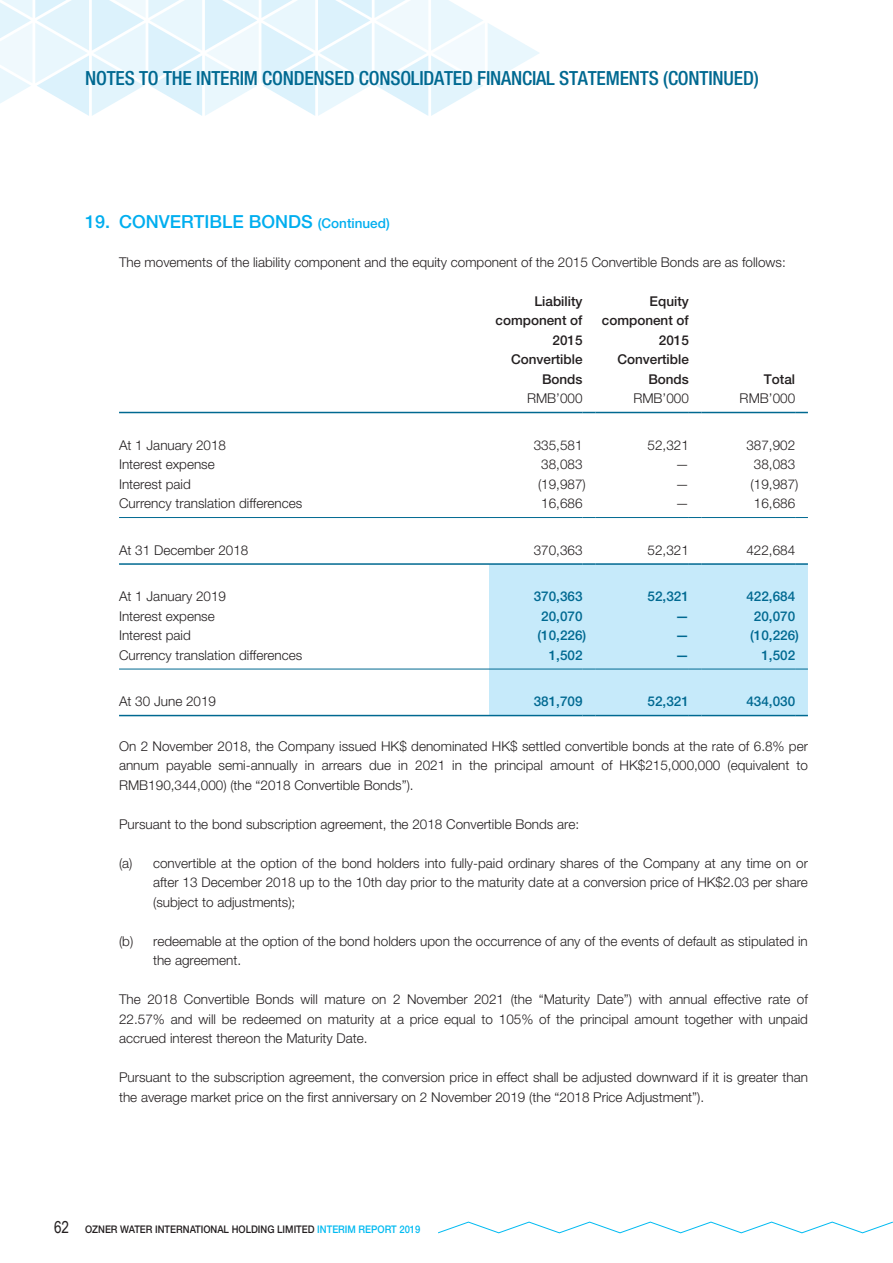
<style>
.page{position:relative;width:893px;height:1263px;background:#fff}
.page>*{position:absolute;margin:0;border:0;box-sizing:border-box;transform-origin:0 0}
.t1{font:500 condensed 19.5px "Helvetica Neue LT Std";letter-spacing:-.01em;color:#006991}
.t2{font:500 18px "Helvetica Neue LT Std";color:#00aeef}
.t3{font:300 13.5px/19.5px "Helvetica Neue LT Std";color:#231f20;text-align:justify}
.t4{font:500 13.5px/19.5px "Helvetica Neue LT Std";color:#231f20;text-align:right}
.t5{font:500 13.5px "Helvetica Neue LT Std";color:#006991}
.t6{font:500 10.5px "Helvetica Neue LT Std";color:#231f20;scale:.9 1}
.s1{font-size:13.5px}
.s2{font-family:"Arial Narrow";font-weight:400;font-size:16.5px}
.s3{color:#00baf1}
</style>
<div class="page">
<svg style="left:438px;top:1221px;width:455px;height:13px"></svg>
<div style="left:489px;top:565px;width:319px;height:150px;background:#c6eafa"></div>
<svg style="left:795px;top:412px;width:13px;height:1px"></svg>
<svg style="left:795px;top:563px;width:13px;height:2px"></svg>
<svg style="left:795px;top:715px;width:13px;height:1px"></svg>
<svg style="left:795px;top:517px;width:13px;height:1px"></svg>
<svg style="left:795px;top:669px;width:13px;height:1px"></svg>
<hr style="left:119px;top:517px;width:370px;height:1px;background:#006991">
<hr style="left:489px;top:517px;width:94px;height:1px;background:#006991">
<svg style="left:583px;top:517px;width:12px;height:1px"></svg>
<hr style="left:595px;top:517px;width:94px;height:1px;background:#006991">
<svg style="left:689px;top:517px;width:13px;height:1px"></svg>
<hr style="left:702px;top:517px;width:93px;height:1px;background:#006991">
<hr style="left:119px;top:669px;width:370px;height:1px;background:#006991">
<hr style="left:489px;top:669px;width:94px;height:1px;background:#006991">
<svg style="left:583px;top:669px;width:12px;height:1px"></svg>
<hr style="left:595px;top:669px;width:94px;height:1px;background:#006991">
<svg style="left:689px;top:669px;width:13px;height:1px"></svg>
<hr style="left:702px;top:669px;width:93px;height:1px;background:#006991">
<hr style="left:119px;top:563px;width:370px;height:2px;background:#006991">
<hr style="left:489px;top:563px;width:94px;height:2px;background:#006991">
<svg style="left:583px;top:563px;width:12px;height:2px"></svg>
<hr style="left:595px;top:563px;width:94px;height:2px;background:#006991">
<svg style="left:689px;top:563px;width:13px;height:2px"></svg>
<hr style="left:702px;top:563px;width:93px;height:2px;background:#006991">
<hr style="left:119px;top:715px;width:370px;height:1px;background:#006991">
<hr style="left:489px;top:715px;width:94px;height:1px;background:#006991">
<svg style="left:583px;top:715px;width:12px;height:1px"></svg>
<hr style="left:595px;top:715px;width:94px;height:1px;background:#006991">
<svg style="left:689px;top:715px;width:13px;height:1px"></svg>
<hr style="left:702px;top:715px;width:93px;height:1px;background:#006991">
<hr style="left:119px;top:412px;width:370px;height:1px;background:#006991">
<hr style="left:489px;top:412px;width:94px;height:1px;background:#006991">
<svg style="left:583px;top:412px;width:12px;height:1px"></svg>
<hr style="left:595px;top:412px;width:94px;height:1px;background:#006991">
<svg style="left:689px;top:412px;width:13px;height:1px"></svg>
<hr style="left:702px;top:412px;width:93px;height:1px;background:#006991">
<svg style="left:0;top:0;width:539px;height:116px"></svg>
<h1 class="t1" style="left:85px;top:66px;width:675px">NOTES TO THE INTERIM CONDENSED CONSOLIDATED FINANCIAL STATEMENTS (CONTINUED)</h1>
<h2 class="t2" style="left:85px;top:210px;width:306px">19. CONVERTIBLE BONDS <span class="s1">(Continued)</span></h2>
<p class="t3" style="left:119px;top:252px;width:668px">The movements of the liability component and the equity component of the 2015 Convertible Bonds are as follows:</p>
<p class="t4" style="left:495px;top:291px;width:89px">Liability component of<br>2015<br>Convertible<br>Bonds</p>
<p class="t4" style="left:602px;top:291px;width:89px">Equity component of<br>2015<br>Convertible<br>Bonds</p>
<p class="t4" style="left:764px;top:369px;width:33px">Total</p>
<p class="t3" style="left:527px;top:388px;width:57px">RMB’000</p>
<p class="t3" style="left:633px;top:388px;width:57px">RMB’000</p>
<p class="t3" style="left:740px;top:388px;width:57px">RMB’000</p>
<p class="t3" style="left:119px;top:435px;width:109px">At 1 January 2018</p>
<p class="t3" style="left:534px;top:435px;width:50px">335,581</p>
<p class="t3" style="left:648px;top:435px;width:43px">52,321</p>
<p class="t3" style="left:746px;top:435px;width:50px">387,902</p>
<p class="t3" style="left:119px;top:455px;width:97px">Interest expense</p>
<p class="t3" style="left:541px;top:455px;width:43px">38,083</p>
<p class="t3" style="left:675px;top:455px;width:15px">—</p>
<p class="t3" style="left:754px;top:455px;width:43px">38,083</p>
<p class="t3" style="left:119px;top:474px;width:73px">Interest paid</p>
<p class="t3" style="left:538px;top:474px;width:49px">(19,987)</p>
<p class="t3" style="left:675px;top:474px;width:15px">—</p>
<p class="t3" style="left:751px;top:474px;width:49px">(19,987)</p>
<p class="t3" style="left:119px;top:494px;width:185px">Currency translation differences</p>
<p class="t3" style="left:541px;top:494px;width:43px">16,686</p>
<p class="t3" style="left:675px;top:494px;width:15px">—</p>
<p class="t3" style="left:754px;top:494px;width:43px">16,686</p>
<p class="t3" style="left:119px;top:540px;width:131px">At 31 December 2018</p>
<p class="t3" style="left:534px;top:540px;width:50px">370,363</p>
<p class="t3" style="left:648px;top:540px;width:43px">52,321</p>
<p class="t3" style="left:746px;top:540px;width:50px">422,684</p>
<p class="t3" style="left:119px;top:587px;width:109px">At 1 January 2019</p>
<p class="t5" style="left:534px;top:588px;width:50px">370,363</p>
<p class="t5" style="left:648px;top:588px;width:43px">52,321</p>
<p class="t5" style="left:746px;top:588px;width:50px">422,684</p>
<p class="t3" style="left:119px;top:606px;width:97px">Interest expense</p>
<p class="t5" style="left:541px;top:608px;width:43px">20,070</p>
<p class="t5" style="left:675px;top:608px;width:15px">—</p>
<p class="t5" style="left:754px;top:608px;width:43px">20,070</p>
<p class="t3" style="left:119px;top:625px;width:73px">Interest paid</p>
<p class="t5" style="left:537px;top:627px;width:50px">(10,226)</p>
<p class="t5" style="left:675px;top:627px;width:15px">—</p>
<p class="t5" style="left:750px;top:627px;width:50px">(10,226)</p>
<p class="t3" style="left:119px;top:645px;width:185px">Currency translation differences</p>
<p class="t5" style="left:549px;top:647px;width:35px">1,502</p>
<p class="t5" style="left:675px;top:647px;width:15px">—</p>
<p class="t5" style="left:761px;top:647px;width:35px">1,502</p>
<p class="t3" style="left:119px;top:691px;width:99px">At 30 June 2019</p>
<p class="t5" style="left:534px;top:693px;width:50px">381,709</p>
<p class="t5" style="left:648px;top:693px;width:43px">52,321</p>
<p class="t5" style="left:746px;top:693px;width:50px">434,030</p>
<p class="t3" style="left:119px;top:736px;width:690px">On 2 November 2018, the Company issued HK$ denominated HK$ settled convertible bonds at the rate of 6.8% per annum payable semi-annually in arrears due in 2021 in the principal amount of HK$215,000,000 (equivalent to RMB190,344,000) (the “2018 Convertible Bonds”).</p>
<p class="t3" style="left:119px;top:814px;width:462px">Pursuant to the bond subscription agreement, the 2018 Convertible Bonds are:</p>
<p class="t3" style="left:153px;top:853px;width:656px;text-indent:-34px">(a) convertible at the option of the bond holders into fully-paid ordinary shares of the Company at any time on or after 13 December 2018 up to the 10th day prior to the maturity date at a conversion price of HK$2.03 per share (subject to adjustments);</p>
<p class="t3" style="left:153px;top:931px;width:656px;text-indent:-34px">(b) redeemable at the option of the bond holders upon the occurrence of any of the events of default as stipulated in the agreement.</p>
<p class="t3" style="left:119px;top:989px;width:690px">The 2018 Convertible Bonds will mature on 2 November 2021 (the “Maturity Date”) with annual effective rate of 22.57% and will be redeemed on maturity at a price equal to 105% of the principal amount together with unpaid accrued interest thereon the Maturity Date.</p>
<p class="t3" style="left:119px;top:1067px;width:690px">Pursuant to the subscription agreement, the conversion price in effect shall be adjusted downward if it is greater than the average market price on the first anniversary on 2 November 2019 (the “2018 Price Adjustment”).</p>
<p class="t6" style="left:54px;top:1223px;width:409px"><span class="s2">62</span> OZNER WATER INTERNATIONAL HOLDING LIMITED <span class="s3">INTERIM REPORT 2019</span></p>
</div>
